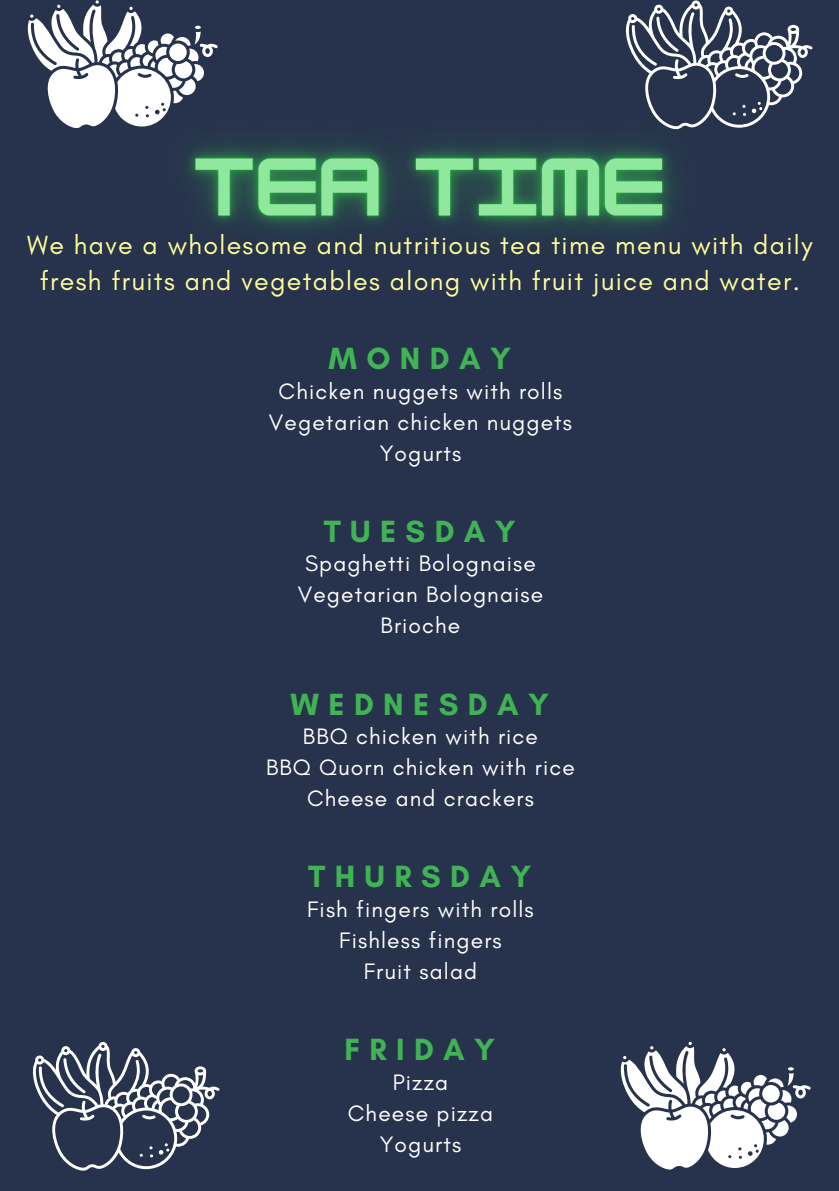
<style>
.page{position:relative;width:839px;height:1191px;background:#fff}
.page>*{position:absolute;margin:0;border:0;box-sizing:border-box;transform-origin:0 0}
.t1{font:700 31.2px "Glacial Indifference";letter-spacing:.3em;color:#40b354}
.t2{font:26.8px/36px "Glacial Indifference";letter-spacing:.05em;color:#fffd9c;text-align:center}
.t3{font:22.8px/30.8px "Glacial Indifference";letter-spacing:.05em;color:#fff;text-align:center}
</style>
<div class="page">
<div style="left:0;top:0;width:838px;height:1191px;background:#27334c"></div>
<svg style="left:625px;top:0;width:187px;height:128px"></svg>
<svg style="left:27px;top:0;width:191px;height:128px"></svg>
<svg style="left:32px;top:1042px;width:188px;height:129px"></svg>
<svg style="left:620px;top:1042px;width:190px;height:128px"></svg>
<img style="left:117px;top:68px;width:623px;height:163px">
<p class="t2" style="left:27px;top:227px;width:786px">We have a wholesome and nutritious tea time menu with daily fresh fruits and vegetables along with fruit juice and water.</p>
<h1 class="t1" style="left:328px;top:340px;width:184px">MONDAY</h1>
<p class="t3" style="left:269px;top:376px;width:304px">Chicken nuggets with rolls<br>Vegetarian chicken nuggets<br>Yogurts</p>
<h1 class="t1" style="left:324px;top:512px;width:194px">TUESDAY</h1>
<p class="t3" style="left:298px;top:548px;width:247px">Spaghetti Bolognaise<br>Vegetarian Bolognaise<br>Brioche</p>
<h1 class="t1" style="left:290px;top:685px;width:260px">WEDNESDAY</h1>
<p class="t3" style="left:266px;top:721px;width:310px">BBQ chicken with rice<br>BBQ Quorn chicken with rice<br>Cheese and crackers</p>
<h1 class="t1" style="left:308px;top:858px;width:225px">THURSDAY</h1>
<p class="t3" style="left:307px;top:894px;width:228px">Fish fingers with rolls<br>Fishless fingers<br>Fruit salad</p>
<h1 class="t1" style="left:344px;top:1031px;width:152px">FRIDAY</h1>
<p class="t3" style="left:348px;top:1067px;width:147px">Pizza<br>Cheese pizza<br>Yogurts</p>
</div>
